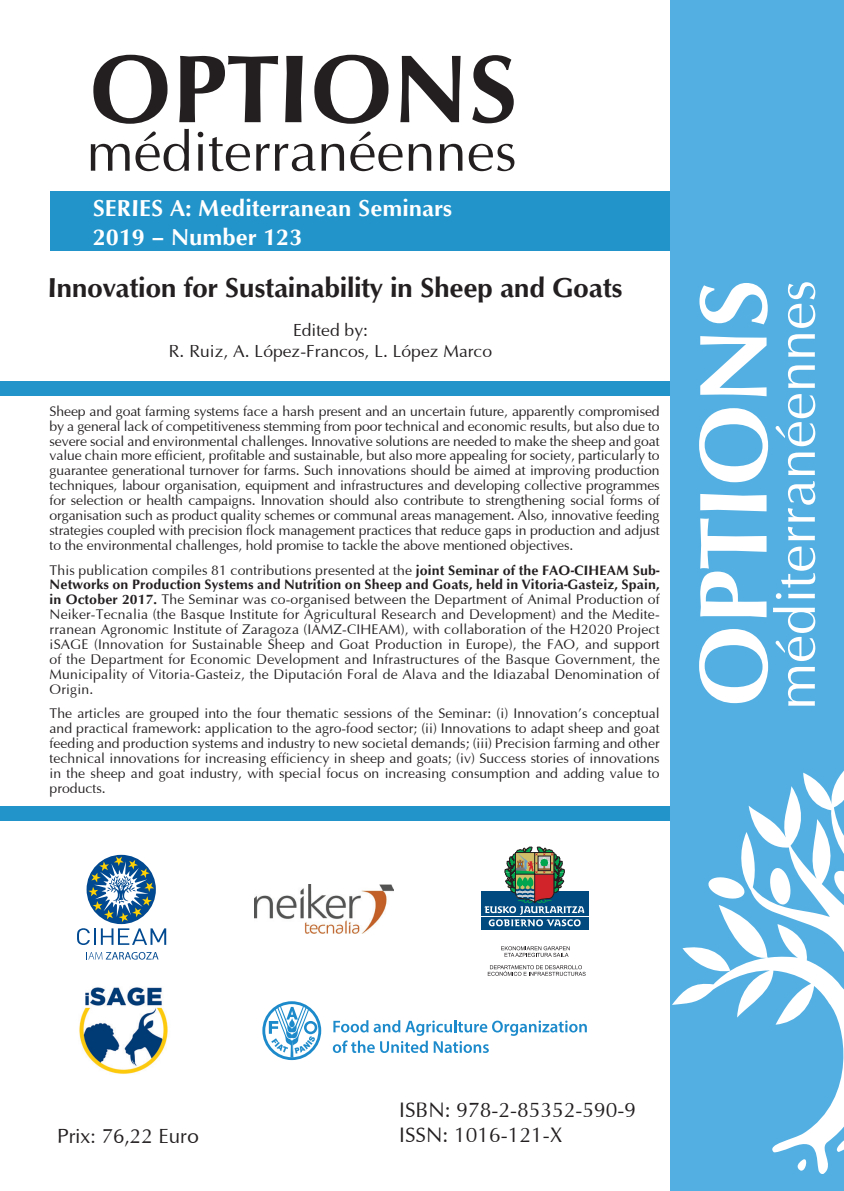
<style>
.page{position:relative;width:844px;height:1191px;background:#fff}
.page>*{position:absolute;margin:0;border:0;box-sizing:border-box;transform-origin:0 0}
.t1{font:700 28px "Optimum";letter-spacing:-.015em;color:#231f20}
.t2{font:700 23.62px/28.3px "Optimum";color:#fff}
.t3{font:21px "Optimum";color:#231f20}
.t4{font:21px "Optimum Roman";color:#231f20}
.t5{font:17.5px "Optimum";color:#231f20}
.t6{font:14px/14.9px "Optimum";color:#231f20;text-align:justify}
.s1{font-weight:700}
</style>
<div class="page">
<div style="left:50px;top:192px;width:642px;height:59px;background:#2294ca"></div>
<div style="left:0;top:381px;width:777px;height:15px;background:#2294ca"></div>
<div style="left:0;top:805px;width:777px;height:15px;background:#2294ca"></div>
<div style="left:670px;top:0;width:173px;height:1191px;background:#53afe2"></div>
<svg style="left:88px;top:856px;width:66px;height:66px"></svg>
<svg style="left:77px;top:928px;width:89px;height:17px"></svg>
<svg style="left:88px;top:952px;width:70px;height:7px"></svg>
<svg style="left:699px;top:282px;width:116px;height:423px"></svg>
<svg style="left:91px;top:55px;width:423px;height:116px"></svg>
<img style="left:254px;top:885px;width:139px;height:48px">
<svg style="left:481px;top:891px;width:108px;height:39px"></svg>
<div style="left:480px;top:890px;width:108px;height:39px;background:#004a7f"></div>
<hr style="left:480px;top:915px;width:109px;height:1px;background:#fff">
<svg style="left:484px;top:847px;width:100px;height:80px"></svg>
<svg style="left:501px;top:946px;width:68px;height:11px"></svg>
<svg style="left:487px;top:965px;width:98px;height:10px"></svg>
<svg style="left:262px;top:1001px;width:59px;height:59px"></svg>
<svg style="left:333px;top:1020px;width:253px;height:33px"></svg>
<img style="left:79px;top:987px;width:89px;height:87px">
<svg style="left:672px;top:772px;width:171px;height:402px"></svg>
<p class="t2" style="left:93px;top:194px;width:361px">SERIES A: Mediterranean Seminars<br>2019 – Number 123</p>
<p class="t1" style="left:48px;top:271px;width:576px">Innovation for Sustainability in Sheep and Goats</p>
<p class="t5" style="left:293px;top:320px;width:76px">Edited by:</p>
<p class="t5" style="left:169px;top:341px;width:324px">R. Ruiz, A. López-Francos, L. López Marco</p>
<p class="t6" style="left:50px;top:404px;width:611px">Sheep and goat farming systems face a harsh present and an uncertain future, apparently compromised by a general lack of competitiveness stemming from poor technical and economic results, but also due to severe social and environmental challenges. Innovative solutions are needed to make the sheep and goat value chain more efficient, profitable and sustainable, but also more appealing for society, particularly to guarantee generational turnover for farms. Such innovations should be aimed at improving production techniques, labour organisation, equipment and infrastructures and developing collective programmes for selection or health campaigns. Innovation should also contribute to strengthening social forms of organisation such as product quality schemes or communal areas management. Also, innovative feeding strategies coupled with precision flock management practices that reduce gaps in production and adjust to the environmental challenges, hold promise to tackle the above mentioned objectives.</p>
<p class="t6" style="left:50px;top:562px;width:611px">This publication compiles 81 contributions presented at the <span class="s1">joint Seminar of the FAO-CIHEAM Sub-Networks on Production Systems and Nutrition on Sheep and Goats, held in Vitoria-Gasteiz, Spain, in October 2017.</span> The Seminar was co-organised between the Department of Animal Production of Neiker-Tecnalia (the Basque Institute for Agricultural Research and Development) and the Medite&shy;rranean Agronomic Institute of Zaragoza (IAMZ-CIHEAM), with collaboration of the H2020 Project iSAGE (Innovation for Sustainable Sheep and Goat Production in Europe), the FAO, and support of the Department for Economic Development and Infrastructures of the Basque Government, the Municipality of Vitoria-Gasteiz, the Diputación Foral de Alava and the Idiazabal Denomination of Origin.</p>
<p class="t6" style="left:50px;top:706px;width:611px">The articles are grouped into the four thematic sessions of the Seminar: (i) Innovation’s conceptual and practical framework: application to the agro-food sector; (ii) Innovations to adapt sheep and goat feeding and production systems and industry to new societal demands; (iii) Precision farming and other technical innovations for increasing efficiency in sheep and goats; (iv) Success stories of innovations in the sheep and goat industry, with special focus on increasing consumption and adding value to products.</p>
<p class="t3" style="left:399px;top:1097px;width:238px">ISBN: 978-2-85352-590-9</p>
<p class="t4" style="left:57px;top:1122px;width:143px">Prix: 76,22 Euro</p>
<p class="t3" style="left:399px;top:1123px;width:165px">ISSN: 1016-121-X</p>
</div>
